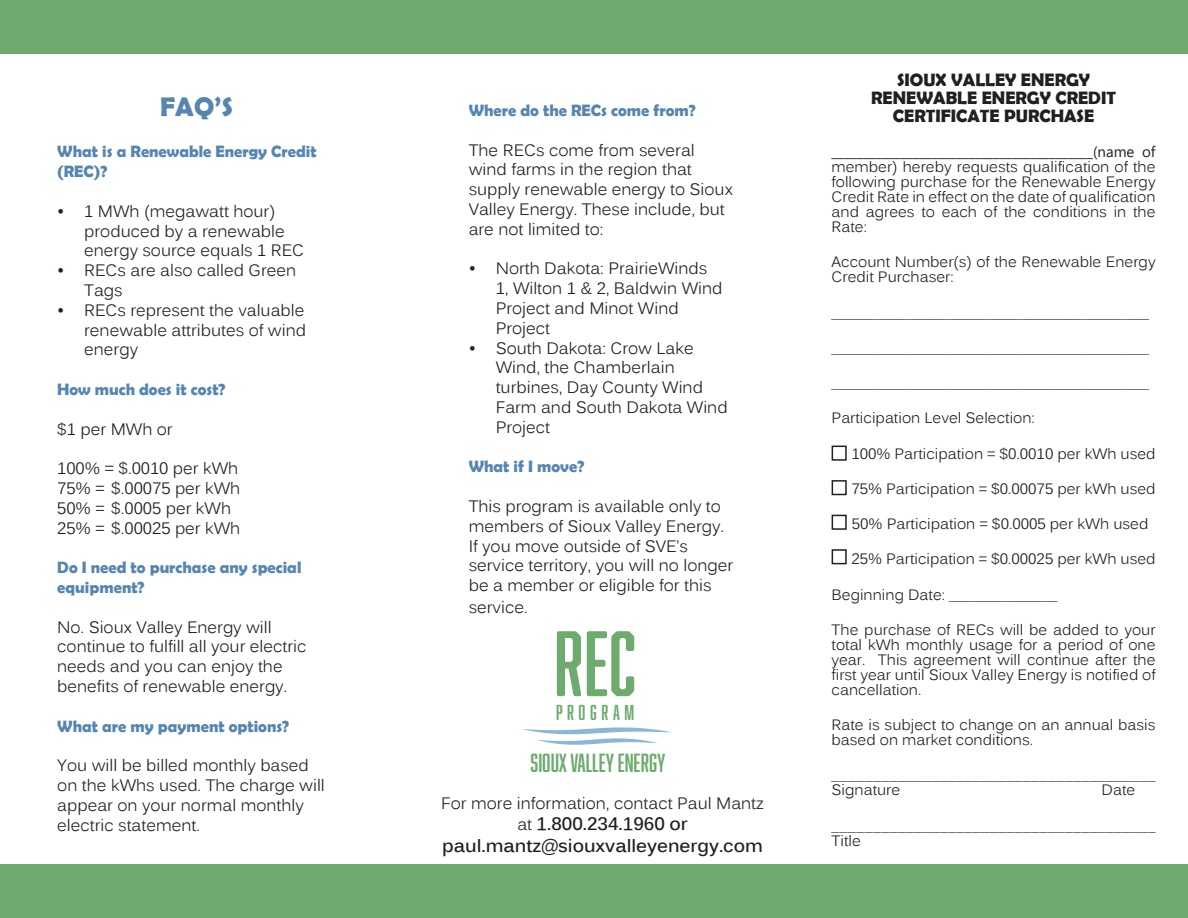
<style>
.page{position:relative;width:1188px;height:918px;background:#fff}
.page>*{position:absolute;margin:0;border:0;box-sizing:border-box;transform-origin:0 0}
.t1{font:85.5px "Abolition Soft";color:#6dab6e}
.t2{font:700 27px "Berlin Sans FB Demi";color:#5586b1}
.t3{font:24.15px "Abolition Soft";color:#6dab6e}
.t4{font:19.95px "Abolition Soft";letter-spacing:.23em;color:#6dab6e}
.Normal_text{font:700 18px/18px "Berlin Sans FB Demi";color:#231f20;text-align:center}
.t5{font:700 18px "Kalinga";color:#231f20}
.t6{font:16.5px/19.8px "Kalinga";color:#231f20}
.t7{font:700 16.5px/19.8px "Berlin Sans FB Demi";color:#5586b1}
.Normal_text-2{font:15px/15px "Kalinga";color:#231f20}
.s1{font-weight:400;font-size:16.5px}
.s2{font-family:"Segoe UI"}
</style>
<div class="page">
<div style="left:0;top:864px;width:1188px;height:54px;background:#6fab6f"></div>
<div style="left:0;top:0;width:1188px;height:54px;background:#6fab6f"></div>
<div style="left:832px;top:446px;width:15px;height:15px;border:2px solid #231f20"></div>
<div style="left:832px;top:480px;width:15px;height:15px;border:2px solid #231f20"></div>
<div style="left:832px;top:515px;width:15px;height:15px;border:2px solid #231f20"></div>
<div style="left:832px;top:549px;width:15px;height:15px;border:2px solid #231f20"></div>
<svg style="left:522px;top:727px;width:150px;height:18px"></svg>
<p class="t2" style="left:160px;top:91px;width:74px">FAQ’S</p>
<p class="t7" style="left:57px;top:142px;width:261px">What is a Renewable Energy Credit (REC)?</p>
<p class="t6" style="left:84px;top:203px;width:221px;text-indent:-27px">• 1 MWh (megawatt hour) produced by a renewable energy source equals 1 REC</p>
<p class="t6" style="left:84px;top:262px;width:213px;text-indent:-27px">• RECs are also called Green<br>Tags</p>
<p class="t6" style="left:84px;top:302px;width:223px;text-align:justify;text-indent:-27px">• RECs represent the valuable renewable attributes of wind energy</p>
<p class="t7" style="left:57px;top:379px;width:170px">How much does it cost?</p>
<p class="t6" style="left:57px;top:421px;width:117px">$1 per MWh or</p>
<p class="t6" style="left:57px;top:460px;width:183px">100% = $.0010 per kWh</p>
<p class="t6" style="left:57px;top:480px;width:185px">75% = $.00075 per kWh</p>
<p class="t6" style="left:57px;top:500px;width:175px">50% = $.0005 per kWh</p>
<p class="t6" style="left:57px;top:520px;width:185px">25% = $.00025 per kWh</p>
<p class="t7" style="left:57px;top:557px;width:246px">Do I need to purchase any special equipment?</p>
<p class="t6" style="left:57px;top:619px;width:251px">No. Sioux Valley Energy will continue to fulfill all your electric needs and you can enjoy the benefits of renewable energy.</p>
<p class="t7" style="left:57px;top:716px;width:233px">What are my payment options?</p>
<p class="t6" style="left:57px;top:757px;width:269px">You will be billed monthly based on the kWhs used. The charge will appear on your normal monthly electric statement.</p>
<p class="t7" style="left:469px;top:100px;width:229px">Where do the RECs come from?</p>
<p class="t6" style="left:469px;top:141px;width:266px">The RECs come from several wind farms in the region that supply renewable energy to Sioux<br>Valley Energy. These include, but are not limited to:</p>
<p class="t6" style="left:496px;top:260px;width:228px;text-indent:-27px">• North Dakota: PrairieWinds<br>1, Wilton 1 &amp; 2, Baldwin Wind<br>Project and Minot Wind<br>Project</p>
<p class="t6" style="left:496px;top:339px;width:233px;text-indent:-27px">• South Dakota: Crow Lake<br>Wind, the Chamberlain turbines, Day County Wind<br>Farm and South Dakota Wind<br>Project</p>
<p class="t7" style="left:469px;top:456px;width:117px">What if I move?</p>
<p class="t6" style="left:469px;top:498px;width:266px">This program is available only to members of Sioux Valley Energy.<br>If you move outside of SVE’s service territory, you will no longer be a member or eligible for this</p>
<p class="t6" style="left:469px;top:599px;width:60px">service.</p>
<p class="t1" style="left:554px;top:614px;width:84px">REC</p>
<p class="t4" style="left:556px;top:701px;width:80px">PROGRAM</p>
<p class="t3" style="left:531px;top:749px;width:136px">SIOUX VALLEY ENERGY</p>
<p class="t6" style="left:441px;top:795px;width:324px">For more information, contact Paul Mantz</p>
<p class="t5" style="left:517px;top:812px;width:172px"><span class="s1">at</span> 1.800.234.1960 or</p>
<p class="t5" style="left:442px;top:834px;width:322px">paul.mantz@siouxvalleyenergy.com</p>
<p class="Normal_text" style="left:871px;top:70px;width:246px">SIOUX VALLEY ENERGY<br>RENEWABLE ENERGY CREDIT<br>CERTIFICATE PURCHASE</p>
<p class="Normal_text-2" style="left:832px;top:146px;width:326px;text-align:justify"><span class="s2">__________________________________________(name of </span>member) hereby requests qualification of the following purchase for the Renewable Energy Credit Rate in effect on the date of qualification and agrees to each of the conditions in the Rate:</p>
<p class="Normal_text-2" style="left:832px;top:256px;width:326px">Account Number(s) of the Renewable Energy<br>Credit Purchaser:</p>
<p class="Normal_text-2" style="left:832px;top:306px;width:319px">_________________________________________</p>
<p class="Normal_text-2" style="left:832px;top:341px;width:319px">_________________________________________</p>
<p class="Normal_text-2" style="left:832px;top:377px;width:319px">_________________________________________</p>
<p class="Normal_text-2" style="left:832px;top:412px;width:205px">Participation Level Selection:</p>
<p class="Normal_text-2" style="left:851px;top:447px;width:306px">100% Participation = $0.0010 per kWh used</p>
<p class="Normal_text-2" style="left:851px;top:482px;width:306px">75% Participation = $0.00075 per kWh used</p>
<p class="Normal_text-2" style="left:852px;top:518px;width:298px">50% Participation = $0.0005 per kWh used</p>
<p class="Normal_text-2" style="left:851px;top:553px;width:306px">25% Participation = $0.00025 per kWh used</p>
<p class="Normal_text-2" style="left:832px;top:588px;width:227px">Beginning Date: ______________</p>
<p class="Normal_text-2" style="left:832px;top:623px;width:326px;text-align:justify">The purchase of RECs will be added to your total kWh monthly usage for a period of one year. This agreement will continue after the first year until Sioux Valley Energy is notified of cancellation.</p>
<p class="Normal_text-2" style="left:832px;top:719px;width:325px">Rate is subject to change on an annual basis based on market conditions.</p>
<p class="Normal_text-2" style="left:832px;top:769px;width:326px">_______________________________________<br>Signature</p>
<p class="Normal_text-2" style="left:1102px;top:784px;width:35px">Date</p>
<p class="Normal_text-2" style="left:832px;top:819px;width:326px">_______________________________________<br>Title</p>
</div>
